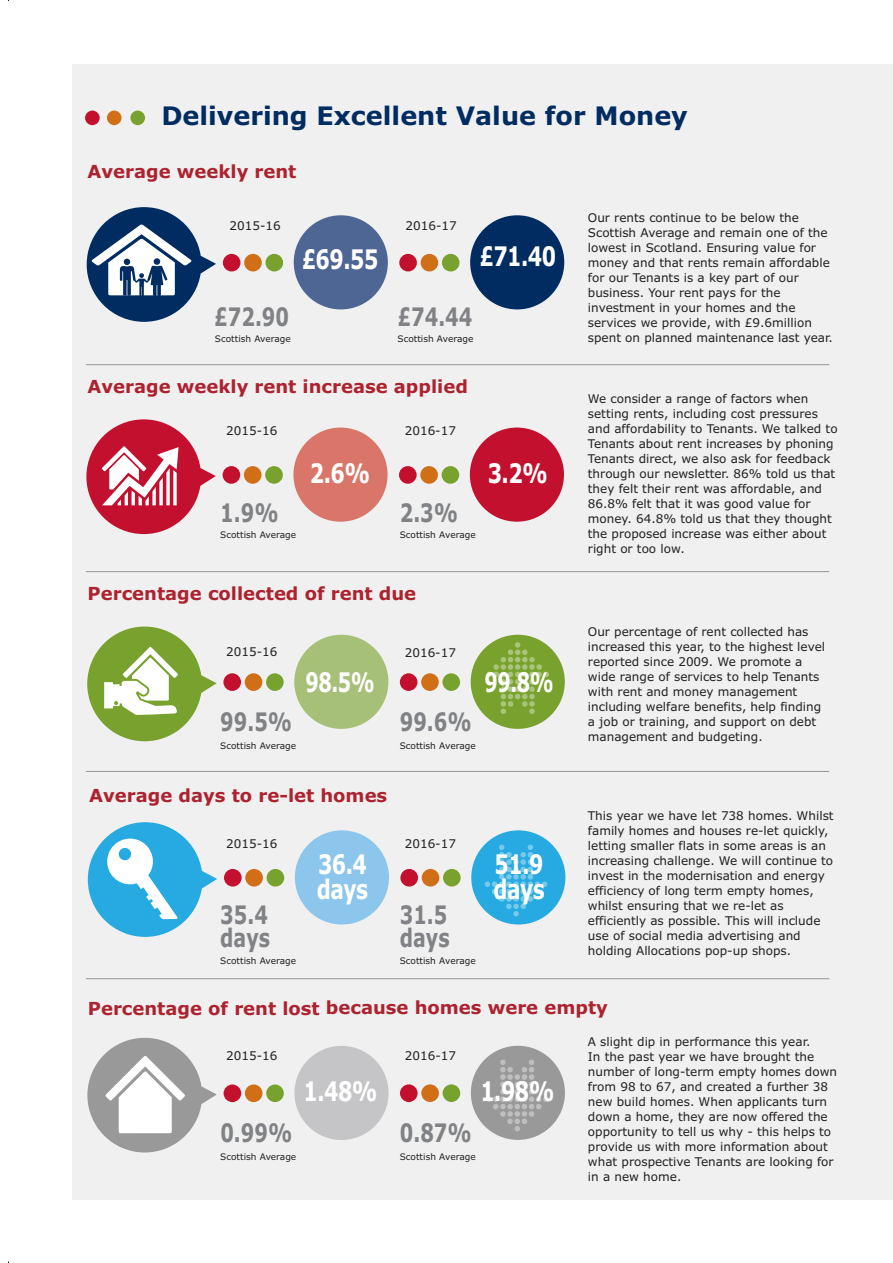
<style>
.page{position:relative;width:893px;height:1263px;background:#fff}
.page>*{position:absolute;margin:0;border:0;box-sizing:border-box;transform-origin:0 0}
.t1{font:700 27px/25px "Verdana";letter-spacing:-.025em;color:#fff;scale:.75 1}
.t2{font:700 27px "Verdana";letter-spacing:-.025em;color:#fff;scale:.7 1}
.t3{font:700 25.5px/22.5px "Verdana";color:#808285;scale:.75 1}
.t4{font:700 25.5px "Verdana";color:#002c62}
.t5{font:700 18px "Verdana";color:#ad222f}
.t6{font:12px/15px "Verdana";color:#231f20}
.t7{font:9px "Verdana";color:#231f20}
</style>
<div class="page">
<div style="left:72px;top:64px;width:821px;height:1135px;background:#eff0ef"></div>
<div style="left:85px;top:111px;width:15px;height:14px;background:#c3102f;border-radius:50%"></div>
<div style="left:107px;top:111px;width:15px;height:14px;background:#d06f18;border-radius:50%"></div>
<div style="left:130px;top:111px;width:15px;height:14px;background:#78a22d;border-radius:50%"></div>
<svg style="left:87px;top:207px;width:129px;height:115px"></svg>
<div style="left:265px;top:254px;width:18px;height:17px;background:#78a22d;border-radius:50%"></div>
<div style="left:223px;top:254px;width:17px;height:17px;background:#c3102f;border-radius:50%"></div>
<div style="left:244px;top:254px;width:18px;height:17px;background:#d06f18;border-radius:50%"></div>
<div style="left:294px;top:215px;width:94px;height:94px;background:#4e6693;border-radius:50%"></div>
<div style="left:442px;top:254px;width:17px;height:17px;background:#78a22d;border-radius:50%"></div>
<div style="left:399px;top:254px;width:18px;height:17px;background:#c3102f;border-radius:50%"></div>
<div style="left:421px;top:254px;width:17px;height:17px;background:#d06f18;border-radius:50%"></div>
<div style="left:470px;top:215px;width:94px;height:94px;background:#002c62;border-radius:50%"></div>
<div style="left:265px;top:466px;width:18px;height:18px;background:#78a22d;border-radius:50%"></div>
<div style="left:223px;top:466px;width:17px;height:18px;background:#c3102f;border-radius:50%"></div>
<div style="left:244px;top:466px;width:17px;height:18px;background:#d06f18;border-radius:50%"></div>
<div style="left:293px;top:427px;width:95px;height:95px;background:#d97669;border-radius:50%"></div>
<svg style="left:86px;top:419px;width:130px;height:115px"></svg>
<div style="left:442px;top:466px;width:17px;height:18px;background:#78a22d;border-radius:50%"></div>
<div style="left:399px;top:466px;width:18px;height:18px;background:#c3102f;border-radius:50%"></div>
<div style="left:420px;top:466px;width:18px;height:18px;background:#d06f18;border-radius:50%"></div>
<div style="left:470px;top:427px;width:94px;height:95px;background:#c3102f;border-radius:50%"></div>
<div style="left:266px;top:673px;width:18px;height:18px;background:#78a22d;border-radius:50%"></div>
<div style="left:223px;top:673px;width:18px;height:18px;background:#c3102f;border-radius:50%"></div>
<div style="left:245px;top:673px;width:17px;height:18px;background:#d06f18;border-radius:50%"></div>
<div style="left:294px;top:635px;width:94px;height:94px;background:#a7c078;border-radius:50%"></div>
<svg style="left:87px;top:626px;width:130px;height:115px"></svg>
<div style="left:442px;top:673px;width:18px;height:18px;background:#78a22d;border-radius:50%"></div>
<div style="left:400px;top:673px;width:17px;height:18px;background:#c3102f;border-radius:50%"></div>
<div style="left:421px;top:673px;width:18px;height:18px;background:#d06f18;border-radius:50%"></div>
<div style="left:471px;top:635px;width:94px;height:94px;background:#78a22d;border-radius:50%"></div>
<div style="left:266px;top:1084px;width:18px;height:18px;background:#78a22d;border-radius:50%"></div>
<div style="left:224px;top:1084px;width:17px;height:18px;background:#c3102f;border-radius:50%"></div>
<div style="left:245px;top:1084px;width:17px;height:18px;background:#d06f18;border-radius:50%"></div>
<div style="left:294px;top:1046px;width:95px;height:94px;background:#c5c5c7;border-radius:50%"></div>
<svg style="left:87px;top:1038px;width:130px;height:114px"></svg>
<div style="left:443px;top:1084px;width:17px;height:18px;background:#78a22d;border-radius:50%"></div>
<div style="left:400px;top:1084px;width:18px;height:18px;background:#c3102f;border-radius:50%"></div>
<div style="left:421px;top:1084px;width:18px;height:18px;background:#d06f18;border-radius:50%"></div>
<div style="left:471px;top:1046px;width:94px;height:94px;background:#999;border-radius:50%"></div>
<svg style="left:88px;top:822px;width:129px;height:115px"></svg>
<div style="left:267px;top:869px;width:17px;height:17px;background:#78a22d;border-radius:50%"></div>
<div style="left:224px;top:869px;width:18px;height:17px;background:#c3102f;border-radius:50%"></div>
<div style="left:245px;top:869px;width:18px;height:17px;background:#d06f18;border-radius:50%"></div>
<div style="left:295px;top:830px;width:94px;height:94px;background:#8cc6ec;border-radius:50%"></div>
<div style="left:443px;top:869px;width:18px;height:17px;background:#78a22d;border-radius:50%"></div>
<div style="left:400px;top:869px;width:18px;height:17px;background:#c3102f;border-radius:50%"></div>
<div style="left:422px;top:869px;width:17px;height:17px;background:#d06f18;border-radius:50%"></div>
<div style="left:471px;top:830px;width:94px;height:94px;background:#26aae1;border-radius:50%"></div>
<hr style="left:86px;top:364px;width:743px;height:1px;background:#939598">
<hr style="left:86px;top:571px;width:743px;height:1px;background:#939598">
<hr style="left:86px;top:771px;width:743px;height:1px;background:#939598">
<hr style="left:86px;top:978px;width:743px;height:1px;background:#939598">
<svg style="left:486px;top:642px;width:63px;height:72px"></svg>
<svg style="left:486px;top:1059px;width:63px;height:72px"></svg>
<svg style="left:485px;top:844px;width:62px;height:72px"></svg>
<h2 class="t4" style="left:161px;top:101px;width:528px">Delivering Excellent Value for Money</h2>
<h3 class="t5" style="left:88px;top:161px;width:210px">Average weekly rent</h3>
<p class="t6" style="left:230px;top:219px;width:53px">2015-16</p>
<p class="t6" style="left:406px;top:219px;width:53px">2016-17</p>
<h1 class="t1" style="left:302px;top:247px;width:104px">£69.55</h1>
<h1 class="t1" style="left:479px;top:244px;width:104px">£71.40</h1>
<h2 class="t3" style="left:214px;top:306px;width:101px">£72.90</h2>
<h2 class="t3" style="left:398px;top:306px;width:101px">£74.44</h2>
<p class="t7" style="left:215px;top:334px;width:78px">Scottish Average</p>
<p class="t7" style="left:398px;top:334px;width:78px">Scottish Average</p>
<h3 class="t5" style="left:88px;top:376px;width:382px">Average weekly rent increase applied</h3>
<p class="t6" style="left:226px;top:424px;width:53px">2015-16</p>
<p class="t6" style="left:405px;top:424px;width:53px">2016-17</p>
<h2 class="t3" style="left:220px;top:502px;width:79px">1.9%</h2>
<p class="t7" style="left:220px;top:530px;width:78px">Scottish Average</p>
<h1 class="t1" style="left:310px;top:462px;width:82px">2.6%</h1>
<h1 class="t1" style="left:488px;top:462px;width:82px">3.2%</h1>
<h2 class="t3" style="left:400px;top:502px;width:79px">2.3%</h2>
<p class="t7" style="left:400px;top:530px;width:78px">Scottish Average</p>
<h3 class="t5" style="left:88px;top:583px;width:330px">Percentage collected of rent due</h3>
<p class="t6" style="left:226px;top:645px;width:53px">2015-16</p>
<p class="t6" style="left:405px;top:645px;width:53px">2016-17</p>
<h2 class="t3" style="left:220px;top:711px;width:98px">99.5%</h2>
<p class="t7" style="left:220px;top:741px;width:78px">Scottish Average</p>
<h1 class="t2" style="left:306px;top:666px;width:100px">98.5%</h1>
<h2 class="t3" style="left:400px;top:711px;width:98px">99.6%</h2>
<p class="t7" style="left:400px;top:741px;width:78px">Scottish Average</p>
<h1 class="t2" style="left:485px;top:666px;width:100px">99.8%</h1>
<h3 class="t5" style="left:89px;top:785px;width:300px">Average days to re-let homes</h3>
<p class="t6" style="left:226px;top:836px;width:53px">2015-16</p>
<p class="t6" style="left:405px;top:836px;width:53px">2016-17</p>
<h2 class="t3" style="left:220px;top:904px;width:68px">35.4 days</h2>
<p class="t7" style="left:220px;top:956px;width:78px">Scottish Average</p>
<h1 class="t1" style="left:317px;top:852px;width:70px">36.4 days</h1>
<h2 class="t3" style="left:400px;top:904px;width:68px">31.5 days</h2>
<p class="t7" style="left:400px;top:956px;width:78px">Scottish Average</p>
<h1 class="t1" style="left:493px;top:852px;width:70px">51.9 days</h1>
<p class="t6" style="left:588px;top:211px;width:247px">Our rents continue to be below the Scottish Average and remain one of the lowest in Scotland. Ensuring value for money and that rents remain affordable for our Tenants is a key part of our business. Your rent pays for the investment in your homes and the services we provide, with £9.6million spent on planned maintenance last year.</p>
<p class="t6" style="left:588px;top:392px;width:251px">We consider a range of factors when setting rents, including cost pressures and affordability to Tenants. We talked to Tenants about rent increases by phoning Tenants direct, we also ask for feedback through our newsletter. 86% told us that they felt their rent was affordable, and 86.8% felt that it was good value for money. 64.8% told us that they thought the proposed increase was either about right or too low.</p>
<p class="t6" style="left:588px;top:625px;width:239px">Our percentage of rent collected has increased this year, to the highest level reported since 2009. We promote a wide range of services to help Tenants with rent and money management including welfare benefits, help finding a job or training, and support on debt management and budgeting.</p>
<p class="t6" style="left:588px;top:808px;width:247px">This year we have let 738 homes. Whilst family homes and houses re-let quickly, letting smaller flats in some areas is an increasing challenge. We will continue to invest in the modernisation and energy efficiency of long term empty homes, whilst ensuring that we re-let as efficiently as possible. This will include use of social media advertising and holding Allocations pop-up shops.</p>
<h3 class="t5" style="left:88px;top:998px;width:522px">Percentage of rent lost because homes were empty</h3>
<p class="t6" style="left:226px;top:1048px;width:53px">2015-16</p>
<p class="t6" style="left:405px;top:1048px;width:53px">2016-17</p>
<h1 class="t1" style="left:303px;top:1079px;width:101px">1.48%</h1>
<h1 class="t1" style="left:480px;top:1079px;width:101px">1.98%</h1>
<h2 class="t3" style="left:220px;top:1122px;width:98px">0.99%</h2>
<p class="t7" style="left:220px;top:1151px;width:78px">Scottish Average</p>
<h2 class="t3" style="left:400px;top:1122px;width:98px">0.87%</h2>
<p class="t7" style="left:400px;top:1151px;width:78px">Scottish Average</p>
<p class="t6" style="left:588px;top:1034px;width:251px">A slight dip in performance this year.<br>In the past year we have brought the number of long-term empty homes down from 98 to 67, and created a further 38 new build homes. When applicants turn down a home, they are now offered the opportunity to tell us why - this helps to provide us with more information about what prospective Tenants are looking for in a new home.</p>
</div>
